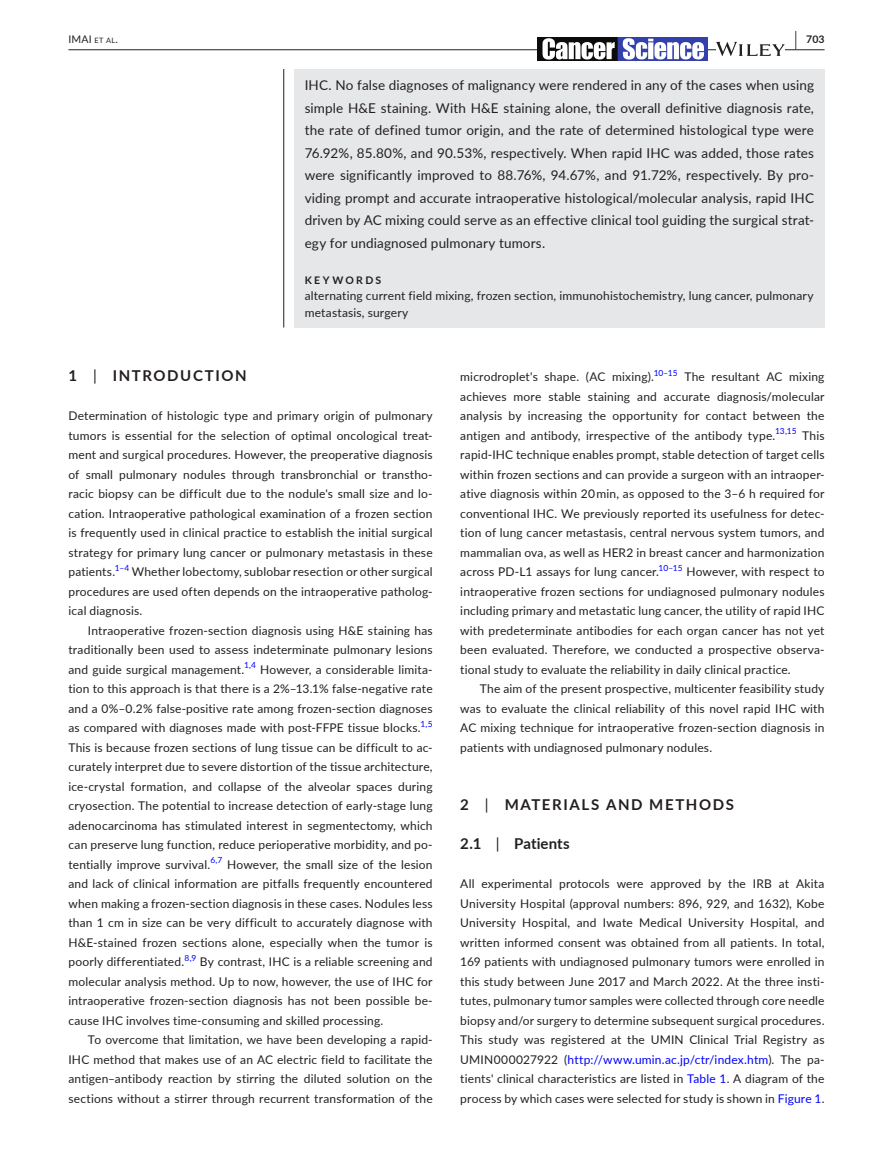
<style>
.page{position:relative;width:893px;height:1174px;background:#fff}
.page>*{position:absolute;margin:0;border:0;box-sizing:border-box;transform-origin:0 0}
.t1{font:700 15px "Lato";letter-spacing:.105em;color:#231f20}
.t2{font:700 15px "Lato";letter-spacing:.005em;color:#231f20}
.t3{font:13.5px/22.5px "Lato";letter-spacing:.01em;color:#231f20;text-align:justify}
.t4{font:12px/19.5px "Lato";letter-spacing:.015em;color:#231f20;text-align:justify}
.t5{font:700 10.5px "Lato";letter-spacing:.22em;color:#231f20}
.t6{font:10.5px "Lato";color:#231f20}
.t7{font:8.4px "Lato";color:#00f}
.s1{font-size:7.35px}
.s2{font-size:19.5px}
.s3{font-weight:400}
.s4{color:#00f}
</style>
<div class="page">
<hr style="left:68px;top:49px;width:756px;height:1px;background:#231f20">
<img style="left:537px;top:37px;width:171px;height:24px">
<svg style="left:716px;top:42px;width:69px;height:14px"></svg>
<div style="left:294px;top:69px;width:530px;height:258px;background:#e6e7e9"></div>
<hr style="left:283px;top:69px;width:1px;height:258px;background:#231f20">
<p class="t6" style="left:68px;top:31px;width:51px">IMAI <span class="s1">et al</span>.</p>
<p class="t5" style="left:795px;top:31px;width:31px"><span class="s2">|</span> 703</p>
<p class="t3" style="left:305px;top:74px;width:511px">IHC. No false diagnoses of malignancy were rendered in any of the cases when using simple H&amp;E staining. With H&amp;E staining alone, the overall definitive diagnosis rate, the rate of defined tumor origin, and the rate of determined histological type were 76.92%, 85.80%, and 90.53%, respectively. When rapid IHC was added, those rates were significantly improved to 88.76%, 94.67%, and 91.72%, respectively. By pro&shy;viding prompt and accurate intraoperative histological/molecular analysis, rapid IHC driven by AC mixing could serve as an effective clinical tool guiding the surgical strat&shy;egy for undiagnosed pulmonary tumors.</p>
<p class="t5" style="left:305px;top:272px;width:78px">KEYWORDS</p>
<p class="t4" style="left:305px;top:287px;width:510px;line-height:16.5px">alternating current field mixing, frozen section, immunohistochemistry, lung cancer, pulmonary metastasis, surgery</p>
<p class="t1" style="left:68px;top:365px;width:180px">1 <span class="s3">|</span> INTRODUCTION</p>
<p class="t4" style="left:68px;top:405px;width:366px">Determination of histologic type and primary origin of pulmonary tumors is essential for the selection of optimal oncological treat&shy;ment and surgical procedures. However, the preoperative diagnosis of small pulmonary nodules through transbronchial or transtho&shy;racic biopsy can be difficult due to the nodule's small size and lo&shy;cation. Intraoperative pathological examination of a frozen section is frequently used in clinical practice to establish the initial surgical strategy for primary lung cancer or pulmonary metastasis in these patients.</p>
<p class="t7" style="left:115px;top:562px;width:16px">1–4</p>
<p class="t4" style="left:68px;top:561px;width:366px;text-indent:63px">Whether lobectomy, sublobar resection or other surgical procedures are used often depends on the intraoperative patholog&shy;ical diagnosis.</p>
<p class="t4" style="left:68px;top:620px;width:366px;text-indent:20px">Intraoperative frozen-section diagnosis using H&amp;E staining has traditionally been used to assess indeterminate pulmonary lesions and guide surgical management.</p>
<p class="t7" style="left:244px;top:659px;width:14px">1,4</p>
<p class="t4" style="left:68px;top:659px;width:366px;text-indent:192px">However, a considerable limita&shy;tion to this approach is that there is a 2%–13.1% false-negative rate and a 0%–0.2% false-positive rate among frozen-section diagnoses as compared with diagnoses made with post-FFPE tissue blocks.</p>
<p class="t7" style="left:420px;top:718px;width:14px">1,5</p>
<p class="t4" style="left:68px;top:737px;width:366px">This is because frozen sections of lung tissue can be difficult to ac&shy;curately interpret due to severe distortion of the tissue architecture, ice-crystal formation, and collapse of the alveolar spaces during cryosection. The potential to increase detection of early-stage lung adenocarcinoma has stimulated interest in segmentectomy, which can preserve lung function, reduce perioperative morbidity, and po&shy;tentially improve survival.</p>
<p class="t7" style="left:210px;top:854px;width:14px">6,7</p>
<p class="t4" style="left:68px;top:854px;width:366px;text-indent:159px">However, the small size of the lesion and lack of clinical information are pitfalls frequently encountered when making a frozen-section diagnosis in these cases. Nodules less than 1 cm in size can be very difficult to accurately diagnose with H&amp;E-stained frozen sections alone, especially when the tumor is poorly differentiated.</p>
<p class="t7" style="left:184px;top:952px;width:13px">8,9</p>
<p class="t4" style="left:68px;top:951px;width:366px;text-indent:131px">By contrast, IHC is a reliable screening and molecular analysis method. Up to now, however, the use of IHC for intraoperative frozen-section diagnosis has not been possible be&shy;cause IHC involves time-consuming and skilled processing.</p>
<p class="t4" style="left:68px;top:1029px;width:366px;text-indent:20px">To overcome that limitation, we have been developing a rapid-IHC method that makes use of an AC electric field to facilitate the antigen–antibody reaction by stirring the diluted solution on the sections without a stirrer through recurrent transformation of the</p>
<p class="t4" style="left:460px;top:366px;width:366px">microdroplet's shape. (AC mixing).<sup>10–15</sup> The resultant AC mixing achieves more stable staining and accurate diagnosis/molecular analysis by increasing the opportunity for contact between the antigen and antibody, irrespective of the antibody type.<sup>13,15</sup></p>
<p class="t4" style="left:460px;top:425px;width:366px;text-indent:342px">This rapid-IHC technique enables prompt, stable detection of target cells within frozen sections and can provide a surgeon with an intraoper&shy;ative diagnosis within 20 min, as opposed to the 3–6 h required for conventional IHC. We previously reported its usefulness for detec&shy;tion of lung cancer metastasis, central nervous system tumors, and mammalian ova, as well as HER2 in breast cancer and harmonization across PD-L1 assays for lung cancer.</p>
<p class="t7" style="left:659px;top:562px;width:25px">10–15</p>
<p class="t4" style="left:460px;top:561px;width:366px;text-indent:226px">However, with respect to intraoperative frozen sections for undiagnosed pulmonary nodules including primary and metastatic lung cancer, the utility of rapid IHC with predeterminate antibodies for each organ cancer has not yet been evaluated. Therefore, we conducted a prospective observa&shy;tional study to evaluate the reliability in daily clinical practice.</p>
<p class="t4" style="left:460px;top:678px;width:366px;text-indent:20px">The aim of the present prospective, multicenter feasibility study was to evaluate the clinical reliability of this novel rapid IHC with AC mixing technique for intraoperative frozen-section diagnosis in patients with undiagnosed pulmonary nodules.</p>
<p class="t1" style="left:460px;top:794px;width:275px">2 <span class="s3">|</span> MATERIALS AND METHODS</p>
<p class="t2" style="left:460px;top:833px;width:111px">2.1 <span class="s3">|</span> Patients</p>
<p class="t4" style="left:460px;top:873px;width:366px">All experimental protocols were approved by the IRB at Akita University Hospital (approval numbers: 896, 929, and 1632), Kobe University Hospital, and Iwate Medical University Hospital, and written informed consent was obtained from all patients. In total, 169 patients with undiagnosed pulmonary tumors were enrolled in this study between June 2017 and March 2022. At the three insti&shy;tutes, pulmonary tumor samples were collected through core needle biopsy and/or surgery to determine subsequent surgical procedures.<br>This study was registered at the UMIN Clinical Trial Registry as UMIN000027922 (<span class="s4">http://www.umin.ac.jp/ctr/index.htm</span>). The pa&shy;tients' clinical characteristics are listed in <span class="s4">Table 1</span>. A diagram of the process by which cases were selected for study is shown in <span class="s4">Figure 1</span>.</p>
</div>
